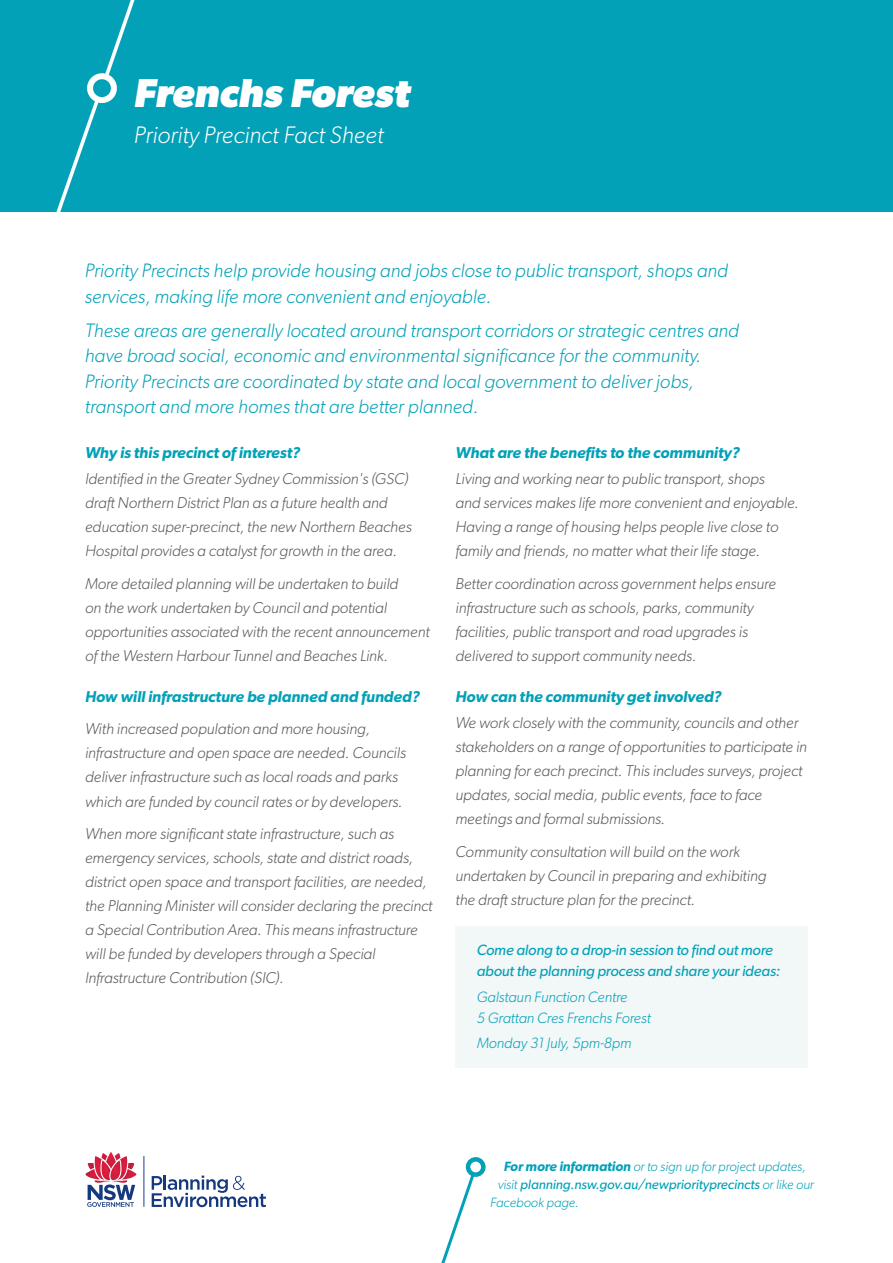
<style>
.page{position:relative;width:893px;height:1263px;background:#fff}
.page>*{position:absolute;margin:0;border:0;box-sizing:border-box;transform-origin:0 0}
.t1{font:italic 700 40.5px "Gibson";color:#fff}
.t2{font:italic 300 24px "Gibson";color:#fff}
.t3{font:italic 300 19.5px/25.5px "Gibson";color:#02a1b7}
.t4{font:italic 300 15.75px/24px "Gibson";letter-spacing:-.005em;color:#58595b}
.t5{font:italic 600 15.75px "Gibson";letter-spacing:-.005em;color:#02a1b7}
.t6{font:italic 15px/21px "Gibson";letter-spacing:-.01em;color:#02a1b7}
.t7{font:italic 300 15px/21px "Gibson";letter-spacing:-.005em;color:#02a1b7}
.t8{font:italic 300 13.5px "Gibson";letter-spacing:-.005em;color:#02a1b7}
.t9{font:italic 13.5px "Gibson";letter-spacing:-.005em;color:#02a1b7}
.s1{font-weight:600}
.s2{font-weight:300}
</style>
<div class="page">
<svg style="left:441px;top:1157px;width:45px;height:106px"></svg>
<hr style="left:143px;top:1156px;width:1px;height:51px;background:#15397f">
<svg style="left:85px;top:1152px;width:52px;height:55px"></svg>
<svg style="left:152px;top:1175px;width:114px;height:32px"></svg>
<div style="left:0;top:0;width:893px;height:211px;background:#02a1b7"></div>
<svg style="left:0;top:0;width:149px;height:212px"></svg>
<div style="left:455px;top:926px;width:353px;height:70px;background:#f2f7f8"></div>
<div style="left:455px;top:972px;width:353px;height:71px;background:#f2f7f8"></div>
<div style="left:455px;top:1018px;width:353px;height:50px;background:#f2f7f8"></div>
<h1 class="t1" style="left:134px;top:69px;width:277px">Frenchs Forest</h1>
<h2 class="t2" style="left:134px;top:120px;width:251px">Priority Precinct Fact Sheet</h2>
<p class="t3" style="left:85px;top:257px;width:645px">Priority Precincts help provide housing and jobs close to public transport, shops and services, making life more convenient and enjoyable.</p>
<p class="t3" style="left:85px;top:317px;width:656px">These areas are generally located around transport corridors or strategic centres and have broad social, economic and environmental significance for the community.<br>Priority Precincts are coordinated by state and local government to deliver jobs, transport and more homes that are better planned.</p>
<p class="t5" style="left:85px;top:443px;width:217px">Why is this precinct of interest?</p>
<p class="t4" style="left:85px;top:467px;width:328px">Identified in the Greater Sydney Commission's (GSC) draft Northern District Plan as a future health and education super-precinct, the new Northern Beaches Hospital provides a catalyst for growth in the area.</p>
<p class="t4" style="left:85px;top:571px;width:346px">More detailed planning will be undertaken to build<br>on the work undertaken by Council and potential opportunities associated with the recent announcement of the Western Harbour Tunnel and Beaches Link.</p>
<p class="t5" style="left:85px;top:687px;width:336px">How will infrastructure be planned and funded?</p>
<p class="t4" style="left:85px;top:717px;width:322px">With increased population and more housing, infrastructure and open space are needed. Councils deliver infrastructure such as local roads and parks which are funded by council rates or by developers.</p>
<p class="t4" style="left:85px;top:821px;width:349px">When more significant state infrastructure, such as emergency services, schools, state and district roads, district open space and transport facilities, are needed, the Planning Minister will consider declaring the precinct a Special Contribution Area. This means infrastructure will be funded by developers through a Special Infrastructure Contribution (SIC).</p>
<p class="t5" style="left:455px;top:443px;width:286px">What are the benefits to the community?</p>
<p class="t4" style="left:455px;top:467px;width:345px">Living and working near to public transport, shops<br>and services makes life more convenient and enjoyable.<br>Having a range of housing helps people live close to family and friends, no matter what their life stage.</p>
<p class="t4" style="left:455px;top:571px;width:322px">Better coordination across government helps ensure infrastructure such as schools, parks, community facilities, public transport and road upgrades is delivered to support community needs.</p>
<p class="t5" style="left:455px;top:687px;width:268px">How can the community get involved?</p>
<p class="t4" style="left:455px;top:710px;width:353px">We work closely with the community, councils and other stakeholders on a range of opportunities to participate in planning for each precinct. This includes surveys, project updates, social media, public events, face to face meetings and formal submissions.</p>
<p class="t4" style="left:455px;top:839px;width:312px">Community consultation will build on the work undertaken by Council in preparing and exhibiting the draft structure plan for the precinct.</p>
<p class="t6" style="left:477px;top:939px;width:305px">Come along to a drop-in session to find out more about the planning process and share your ideas:</p>
<p class="t7" style="left:477px;top:986px;width:176px">Galstaun Function Centre<br>5 Grattan Cres Frenchs Forest</p>
<p class="t7" style="left:477px;top:1032px;width:156px">Monday 31 July, 5pm-8pm</p>
<p class="t8" style="left:504px;top:1159px;width:304px"><span class="s1">For more information</span> or to sign up for project updates,</p>
<p class="t9" style="left:498px;top:1177px;width:318px"><span class="s2">visit</span> planning.nsw.gov.au/newpriorityprecincts <span class="s2">or like our</span></p>
<p class="t8" style="left:490px;top:1194px;width:90px">Facebook page.</p>
</div>
